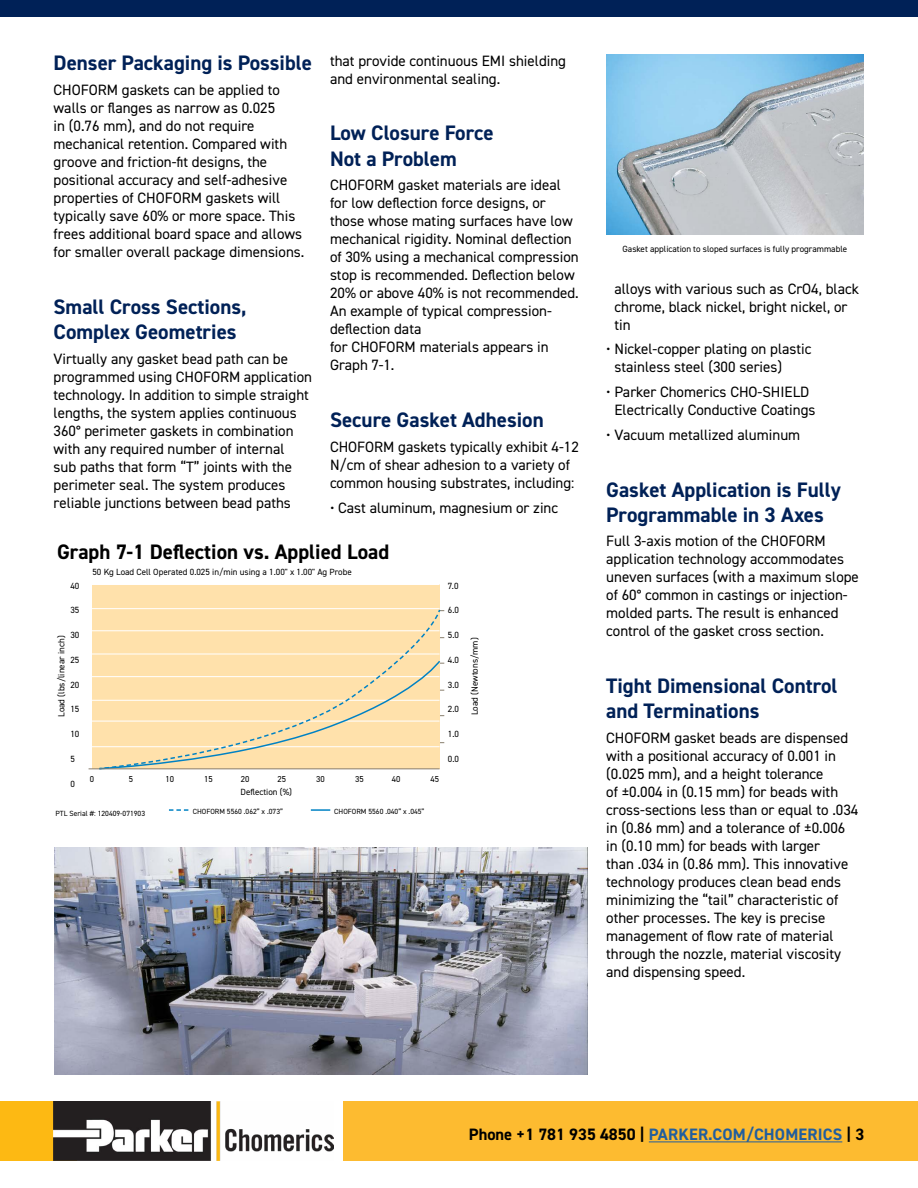
<style>
.page{position:relative;width:918px;height:1188px;background:#fff}
.page>*{position:absolute;margin:0;border:0;box-sizing:border-box;transform-origin:0 0}
.t1{font:700 21px/25.2px "DIN2014";color:#002157}
.t2{font:700 21px "DIN2014";color:#000}
.t3{font:700 16.5px "DIN2014";letter-spacing:.005em;color:#000}
.t4{font:15px/18px "DIN2014";color:#000}
.t5{font:9px "DIN2014";color:#000}
.t6{font:8.7px "DIN2014";color:#000}
.t7{font:7.5px "DIN2014";color:#000}
.s1{color:#215e9e}
</style>
<div class="page">
<div style="left:344px;top:1102px;width:574px;height:59px;background:#fdbb30"></div>
<div style="left:0;top:1102px;width:77px;height:59px;background:#fdb913"></div>
<img style="left:54px;top:1102px;width:279px;height:59px">
<hr style="left:649px;top:1141px;width:193px;height:1px;background:#215e9e">
<div style="left:0;top:0;width:918px;height:17px;background:#002157"></div>
<img style="left:606px;top:54px;width:258px;height:181px">
<img style="left:54px;top:847px;width:534px;height:228px">
<div style="left:92px;top:584px;width:348px;height:185px;background:#ffe1ab"></div>
<hr style="left:89px;top:584px;width:351px;height:1px;background:#fff">
<hr style="left:89px;top:608px;width:351px;height:1px;background:#fff">
<hr style="left:89px;top:630px;width:351px;height:1px;background:#fff">
<hr style="left:89px;top:654px;width:351px;height:1px;background:#fff">
<hr style="left:89px;top:676px;width:351px;height:1px;background:#fff">
<hr style="left:89px;top:700px;width:351px;height:1px;background:#fff">
<hr style="left:89px;top:721px;width:351px;height:1px;background:#fff">
<hr style="left:89px;top:746px;width:351px;height:1px;background:#fff">
<svg style="left:98px;top:610px;width:346px;height:160px"></svg>
<hr style="left:89px;top:768px;width:351px;height:1px;background:#887e6e">
<svg style="left:169px;top:809px;width:19px;height:2px"></svg>
<svg style="left:311px;top:809px;width:19px;height:2px"></svg>
<h1 class="t1" style="left:54px;top:50px;width:260px">Denser Packaging is Possible</h1>
<p class="t4" style="left:54px;top:81px;width:252px">CHOFORM gaskets can be applied to walls or flanges as narrow as 0.025<br>in (0.76 mm), and do not require mechanical retention. Compared with groove and friction-fit designs, the positional accuracy and self-adhesive properties of CHOFORM gaskets will typically save 60% or more space. This frees additional board space and allows for smaller overall package dimensions.</p>
<h1 class="t1" style="left:54px;top:294px;width:195px">Small Cross Sections,<br>Complex Geometries</h1>
<p class="t4" style="left:54px;top:349px;width:260px">Virtually any gasket bead path can be programmed using CHOFORM application technology. In addition to simple straight lengths, the system applies continuous 360° perimeter gaskets in combination with any required number of internal<br>sub paths that form “T” joints with the perimeter seal. The system produces reliable junctions between bead paths</p>
<p class="t4" style="left:330px;top:51px;width:238px">that provide continuous EMI shielding and environmental sealing.</p>
<h1 class="t1" style="left:330px;top:120px;width:165px">Low Closure Force<br>Not a Problem</h1>
<p class="t4" style="left:330px;top:176px;width:250px">CHOFORM gasket materials are ideal for low deflection force designs, or those whose mating surfaces have low mechanical rigidity. Nominal deflection of 30% using a mechanical compression stop is recommended. Deflection below<br>20% or above 40% is not recommended.<br>An example of typical compression&shy;deflection data<br>for CHOFORM materials appears in<br>Graph 7-1.</p>
<h1 class="t1" style="left:330px;top:407px;width:215px">Secure Gasket Adhesion</h1>
<p class="t4" style="left:330px;top:437px;width:250px">CHOFORM gaskets typically exhibit 4-12<br>N/cm of shear adhesion to a variety of common housing substrates, including:</p>
<p class="t4" style="left:330px;top:498px;width:230px">• Cast aluminum, magnesium or zinc</p>
<h1 class="t2" style="left:57px;top:537px;width:334px">Graph 7-1 Deflection vs. Applied Load</h1>
<p class="t5" style="left:70px;top:580px;width:10px">40</p>
<p class="t5" style="left:70px;top:605px;width:10px">35</p>
<p class="t5" style="left:70px;top:629px;width:10px">30</p>
<p class="t5" style="left:70px;top:654px;width:10px">25</p>
<p class="t5" style="left:70px;top:679px;width:10px">20</p>
<p class="t5" style="left:70px;top:704px;width:10px">15</p>
<p class="t5" style="left:70px;top:728px;width:10px">10</p>
<p class="t5" style="left:70px;top:753px;width:6px">5</p>
<p class="t5" style="left:70px;top:778px;width:6px">0</p>
<p class="t5" style="left:56px;top:717px;width:83px;rotate:-90deg">Load (lbs/linear inch)</p>
<p class="t5" style="left:92px;top:566px;width:261px">50 Kg Load Cell Operated 0.025 in/min using a 1.00" x 1.00" Ag Probe</p>
<p class="t6" style="left:90px;top:773px;width:6px">0</p>
<p class="t6" style="left:129px;top:773px;width:6px">5</p>
<p class="t6" style="left:165px;top:773px;width:10px">10</p>
<p class="t6" style="left:204px;top:773px;width:10px">15</p>
<p class="t6" style="left:241px;top:773px;width:10px">20</p>
<p class="t6" style="left:278px;top:773px;width:10px">25</p>
<p class="t6" style="left:316px;top:773px;width:10px">30</p>
<p class="t6" style="left:355px;top:773px;width:10px">35</p>
<p class="t6" style="left:392px;top:773px;width:10px">40</p>
<p class="t6" style="left:431px;top:773px;width:10px">45</p>
<p class="t5" style="left:241px;top:787px;width:53px">Deflection (%)</p>
<p class="t7" style="left:56px;top:808px;width:91px">PTL Serial #: 120409-071903</p>
<p class="t7" style="left:193px;top:807px;width:92px">CHOFORM 5560 .062” x .073”</p>
<p class="t7" style="left:334px;top:807px;width:92px">CHOFORM 5560 .040” x .045”</p>
<p class="t5" style="left:448px;top:580px;width:12px">7.0</p>
<p class="t5" style="left:448px;top:605px;width:13px">6.0</p>
<p class="t5" style="left:448px;top:629px;width:13px">5.0</p>
<p class="t5" style="left:448px;top:654px;width:13px">4.0</p>
<p class="t5" style="left:448px;top:679px;width:13px">3.0</p>
<p class="t5" style="left:448px;top:704px;width:13px">2.0</p>
<p class="t5" style="left:448px;top:728px;width:13px">1.0</p>
<p class="t5" style="left:448px;top:753px;width:13px">0.0</p>
<p class="t5" style="left:469px;top:715px;width:79px;rotate:-90deg">Load (Newtons/mm)</p>
<p class="t5" style="left:623px;top:243px;width:226px">Gasket application to sloped surfaces is fully programmable</p>
<p class="t4" style="left:614px;top:279px;width:246px">alloys with various such as CrO4, black chrome, black nickel, bright nickel, or tin</p>
<p class="t4" style="left:614px;top:340px;width:199px;text-indent:-8px">• Nickel-copper plating on plastic stainless steel (300 series)</p>
<p class="t4" style="left:606px;top:383px;width:211px;text-align:center">• Parker Chomerics CHO-SHIELD<br>Electrically Conductive Coatings</p>
<p class="t4" style="left:606px;top:425px;width:196px">• Vacuum metallized aluminum</p>
<h1 class="t1" style="left:606px;top:476px;width:236px">Gasket Application is Fully<br>Programmable in 3 Axes</h1>
<p class="t4" style="left:606px;top:532px;width:254px">Full 3-axis motion of the CHOFORM application technology accommodates uneven surfaces (with a maximum slope of 60° common in castings or injection&shy;molded parts. The result is enhanced control of the gasket cross section.</p>
<h1 class="t1" style="left:606px;top:673px;width:233px">Tight Dimensional Control and Terminations</h1>
<p class="t4" style="left:606px;top:729px;width:254px">CHOFORM gasket beads are dispensed with a positional accuracy of 0.001 in (0.025 mm), and a height tolerance<br>of ±0.004 in (0.15 mm) for beads with cross-sections less than or equal to .034 in (0.86 mm) and a tolerance of ±0.006 in (0.10 mm) for beads with larger<br>than .034 in (0.86 mm). This innovative technology produces clean bead ends minimizing the “tail” characteristic of other processes. The key is precise management of flow rate of material through the nozzle, material viscosity and dispensing speed.</p>
<p class="t3" style="left:469px;top:1124px;width:397px">Phone +1 781 935 4850 | <span class="s1">PARKER.COM/CHOMERICS</span> | 3</p>
</div>
